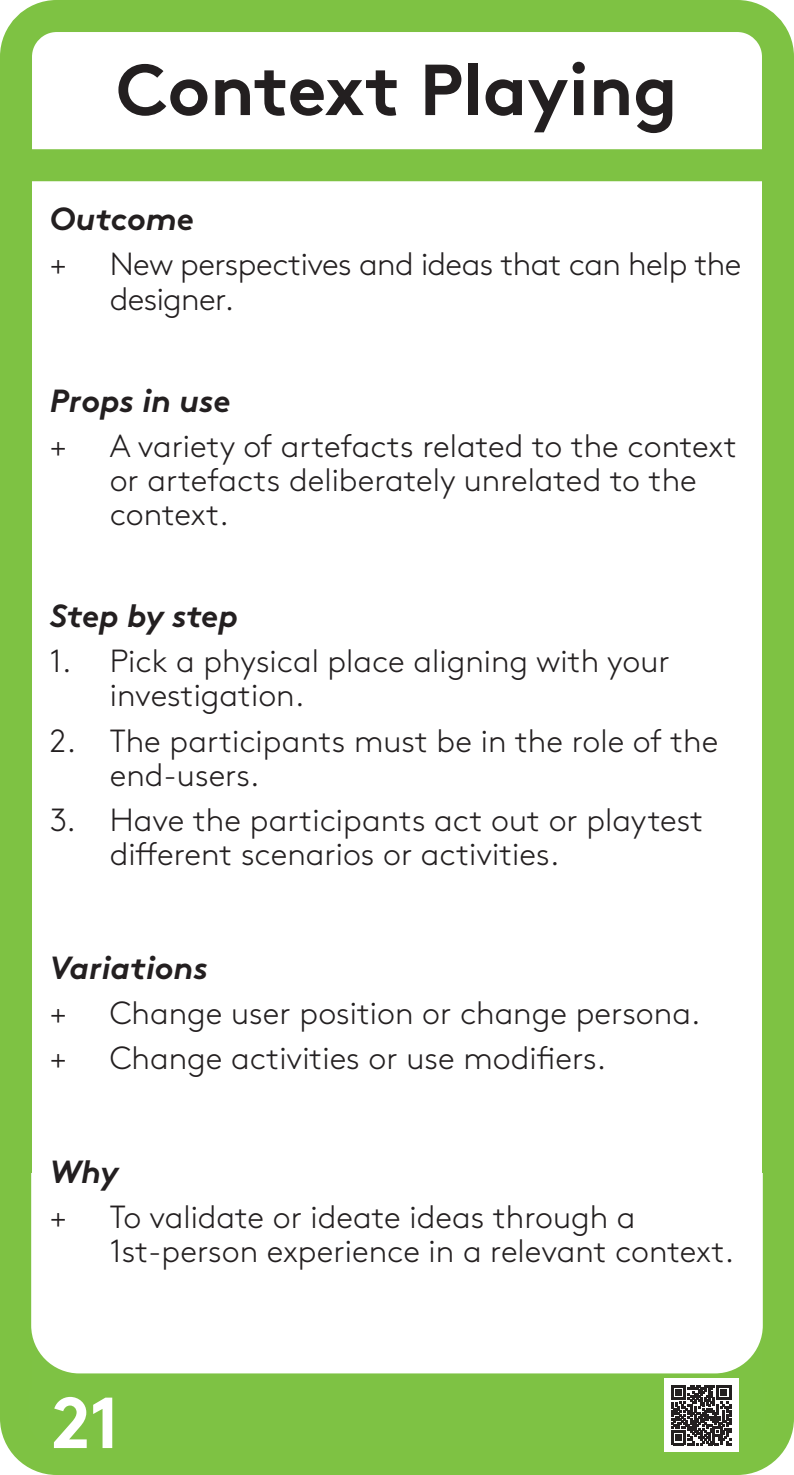
<style>
.page{position:relative;width:794px;height:1475px;background:#fff}
.page>*{position:absolute;margin:0;border:0;box-sizing:border-box;transform-origin:0 0}
.titel_aktivitet{font:700 72px "Brown Std";color:#231f20}
.titel_aktivitet-2{font:700 72px "Brown Std";color:#fff}
.metode_tekst{font:300 32px/34px "Brown Std";color:#231f20}
.metode_tekst-2{font:300 32px/34px "Brown Std";letter-spacing:-.02em;color:#231f20}
.metode-overskrift{font:italic 700 32px "Brown Std";color:#231f20}
</style>
<div class="page">
<div style="left:0;top:1373px;width:794px;height:101px;background:#7ec244"></div>
<svg style="left:0;top:0;width:794px;height:197px"></svg>
<div style="left:0;top:180px;width:31px;height:1210px;background:#7ec243"></div>
<div style="left:763px;top:178px;width:31px;height:1210px;background:#7ec243"></div>
<svg style="left:31px;top:1172px;width:732px;height:201px"></svg>
<div style="left:664px;top:1378px;width:75px;height:73px;background:#fff"></div>
<svg style="left:671px;top:1385px;width:60px;height:59px"></svg>
<p class="titel_aktivitet" style="left:116px;top:46px;width:563px">Context Playing</p>
<p class="metode-overskrift" style="left:50px;top:199px;width:146px">Outcome</p>
<p class="metode_tekst" style="left:50px;top:248px;width:18px">+</p>
<p class="metode_tekst-2" style="left:110px;top:248px;width:633px">New perspectives and ideas that can help the designer.</p>
<p class="metode-overskrift" style="left:50px;top:381px;width:182px">Props in use</p>
<p class="metode_tekst" style="left:50px;top:429px;width:18px">+</p>
<p class="metode_tekst" style="left:110px;top:429px;width:629px">A variety of artefacts related to the context or artefacts deliberately unrelated to the context.</p>
<p class="metode-overskrift" style="left:50px;top:596px;width:190px">Step by step</p>
<p class="metode_tekst" style="left:110px;top:644px;width:561px;text-indent:-60px">1. Pick a physical place aligning with your investigation.</p>
<p class="metode_tekst" style="left:110px;top:724px;width:610px;text-indent:-60px">2. The participants must be in the role of the end-users.</p>
<p class="metode_tekst" style="left:110px;top:803px;width:595px;text-indent:-60px">3. Have the participants act out or playtest different scenarios or activities.</p>
<p class="metode-overskrift" style="left:50px;top:947px;width:160px">Variations</p>
<p class="metode_tekst" style="left:50px;top:996px;width:18px">+</p>
<p class="metode_tekst" style="left:110px;top:996px;width:592px">Change user position or change persona.</p>
<p class="metode_tekst" style="left:50px;top:1041px;width:18px">+</p>
<p class="metode_tekst" style="left:110px;top:1041px;width:498px">Change activities or use modifiers.</p>
<p class="metode-overskrift" style="left:50px;top:1151px;width:71px">Why</p>
<p class="metode_tekst" style="left:50px;top:1200px;width:18px">+</p>
<p class="metode_tekst" style="left:110px;top:1200px;width:626px">To validate or ideate ideas through a<br>1st-person experience in a relevant context.</p>
<p class="titel_aktivitet-2" style="left:51px;top:1378px;width:70px">21</p>
</div>
